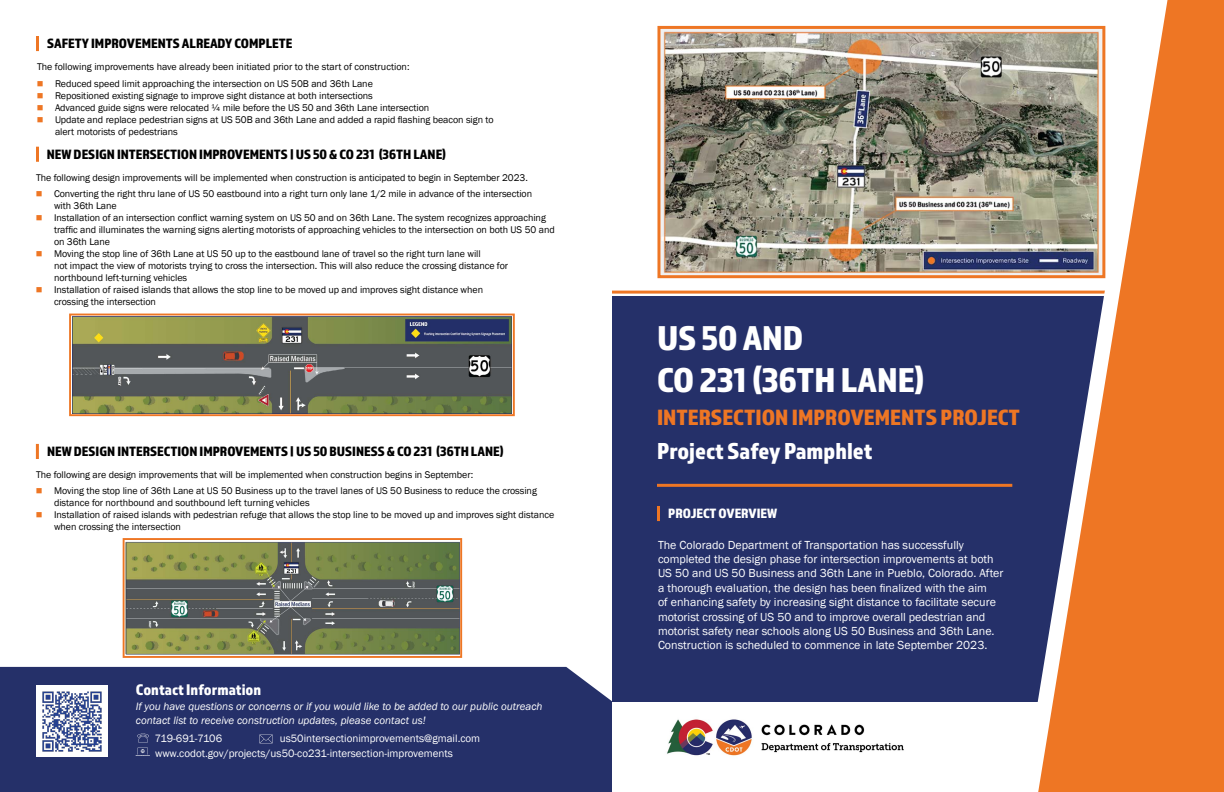
<style>
.page{position:relative;width:1224px;height:792px;background:#fff}
.page>*{position:absolute;margin:0;border:0;box-sizing:border-box;transform-origin:0 0}
.t1{font:35.8px/42.9px "Almaq Refined";color:#fff}
.t2{font:24px "Almaq Refined";color:#fff}
.t3{font:23px "Almaq Refined";color:#ee7624}
.t4{font:16px "Almaq Refined";color:#fff}
.t5{font:14px "Almaq Refined";color:#000}
.t6{font:14px "Almaq Refined";color:#fff}
.t7{font:12px/14.4px "Franklin Gothic";color:#fff}
.t8{font:italic 11px/13.2px "Franklin Gothic";color:#fff}
.t9{font:11px/15px "Franklin Gothic";color:#fff}
.t10{font:11px "Franklin Gothic";letter-spacing:-.03em;color:#fff}
.t11{font:10px/12px "Franklin Gothic";letter-spacing:-.005em;color:#000}
</style>
<div class="page">
<div style="left:0;top:667px;width:612px;height:125px;background:#253069"></div>
<img style="left:667px;top:719px;width:237px;height:37px">
<hr style="left:612px;top:291px;width:612px;height:3px;background:#ee7624">
<div style="left:612px;top:296px;width:612px;height:405px;background:#253069"></div>
<svg style="left:1003px;top:0;width:221px;height:792px"></svg>
<img style="left:36px;top:685px;width:72px;height:72px">
<svg style="left:259px;top:735px;width:13px;height:8px"></svg>
<svg style="left:137px;top:734px;width:12px;height:8px"></svg>
<svg style="left:136px;top:748px;width:14px;height:8px"></svg>
<hr style="left:657px;top:484px;width:355px;height:3px;background:#ee7624">
<hr style="left:657px;top:506px;width:3px;height:15px;background:#ee7624">
<img style="left:661px;top:30px;width:440px;height:244px">
<div style="left:657px;top:26px;width:448px;height:252px;border:3px solid #ee7624"></div>
<hr style="left:36px;top:36px;width:3px;height:15px;background:#ee7624">
<img style="left:126px;top:541px;width:333px;height:114px">
<div style="left:123px;top:538px;width:339px;height:120px;border:2px solid #ee7624"></div>
<img style="left:73px;top:317px;width:439px;height:96px">
<div style="left:69px;top:314px;width:446px;height:102px;border:2px solid #ee7624"></div>
<hr style="left:36px;top:147px;width:3px;height:15px;background:#ee7624">
<hr style="left:36px;top:444px;width:3px;height:15px;background:#ee7624">
<h3 class="t5" style="left:47px;top:35px;width:247px">SAFETY IMPROVEMENTS ALREADY COMPLETE</h3>
<p class="t11" style="left:55px;top:59px;width:356px;line-height:16.5px;text-indent:-18px">The following improvements have already been initiated prior to the start of construction:<br>Reduced speed limit approaching the intersection on US 50B and 36th Lane</p>
<p class="t11" style="left:55px;top:90px;width:440px">Repositioned existing signage to improve sight distance at both intersections<br>Advanced guide signs were relocated ¼ mile before the US 50 and 36th Lane intersection<br>Update and replace pedestrian signs at US 50B and 36th Lane and added a rapid flashing beacon sign to alert motorists of pedestrians</p>
<p class="t11" style="left:54px;top:170px;width:480px;line-height:16.5px;text-indent:-18px">The following design improvements will be implemented when construction is anticipated to begin in September 2023.<br>Converting the right thru lane of US 50 eastbound into a right turn only lane 1/2 mile in advance of the intersection</p>
<p class="t11" style="left:54px;top:200px;width:502px">with 36th Lane<br>Installation of an intersection conflict warning system on US 50 and on 36th Lane. The system recognizes approaching traffic and illuminates the warning signs alerting motorists of approaching vehicles to the intersection on both US 50 and on 36th Lane<br>Moving the stop line of 36th Lane at US 50 up to the eastbound lane of travel so the right turn lane will<br>not impact the view of motorists trying to cross the intersection. This will also reduce the crossing distance for northbound left-turning vehicles<br>Installation of raised islands that allows the stop line to be moved up and improves sight distance when<br>crossing the intersection</p>
<h3 class="t5" style="left:47px;top:146px;width:401px">NEW DESIGN INTERSECTION IMPROVEMENTS | US 50 &amp; CO 231 (36TH LANE)</h3>
<h3 class="t5" style="left:47px;top:443px;width:458px">NEW DESIGN INTERSECTION IMPROVEMENTS | US 50 BUSINESS &amp; CO 231 (36TH LANE)</h3>
<p class="t11" style="left:54px;top:466px;width:484px;line-height:16.5px;text-indent:-18px">The following are design improvements that will be implemented when construction begins in September:<br>Moving the stop line of 36th Lane at US 50 Business up to the travel lanes of US 50 Business to reduce the crossing</p>
<p class="t11" style="left:54px;top:497px;width:502px">distance for northbound and southbound left turning vehicles<br>Installation of raised islands with pedestrian refuge that allows the stop line to be moved up and improves sight distance when crossing the intersection</p>
<h3 class="t4" style="left:136px;top:680px;width:127px">Contact Information</h3>
<p class="t8" style="left:136px;top:700px;width:408px">If you have questions or concerns or if you would like to be added to our public outreach contact list to receive construction updates, please contact us!</p>
<p class="t9" style="left:155px;top:731px;width:327px;text-indent:125px">us50intersectionimprovements@gmail.com www.codot.gov/projects/us50-co231-intersection-improvements</p>
<p class="t10" style="left:155px;top:732px;width:69px">719-691-7106</p>
<h1 class="t1" style="left:657px;top:315px;width:269px">US 50 AND<br>CO 231 (36TH LANE)</h1>
<h3 class="t3" style="left:657px;top:403px;width:365px">INTERSECTION IMPROVEMENTS PROJECT</h3>
<h2 class="t2" style="left:657px;top:436px;width:217px">Project Safey Pamphlet</h2>
<h3 class="t6" style="left:668px;top:505px;width:111px">PROJECT OVERVIEW</h3>
<p class="t7" style="left:658px;top:538px;width:347px">The Colorado Department of Transportation has successfully completed the design phase for intersection improvements at both US 50 and US 50 Business and 36th Lane in Pueblo, Colorado. After a thorough evaluation, the design has been finalized with the aim<br>of enhancing safety by increasing sight distance to facilitate secure motorist crossing of US 50 and to improve overall pedestrian and motorist safety near schools along US 50 Business and 36th Lane.<br>Construction is scheduled to commence in late September 2023.</p>
</div>
